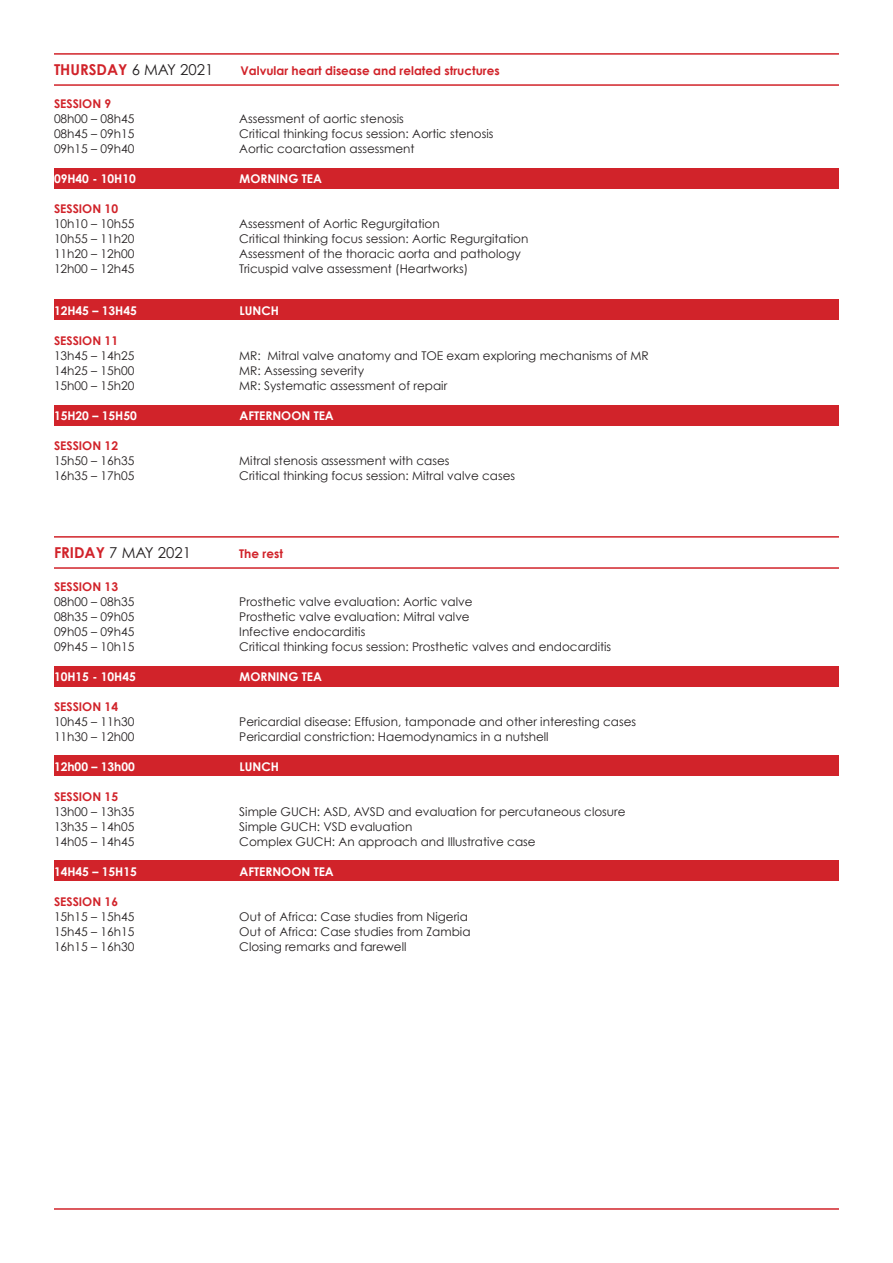
<style>
.page{position:relative;width:893px;height:1263px;background:#fff}
.page>*{position:absolute;margin:0;border:0;box-sizing:border-box;transform-origin:0 0}
.t1{font:700 15px "Century Gothic";color:#d1232a}
.t2{font:15px "Century Gothic";color:#231f20}
.t3{font:12px "Century Gothic";color:#231f20}
.t4{font:700 12px "Century Gothic";color:#fff}
.t5{font:700 12px "Century Gothic";color:#d1232a}
.s1{font-weight:400;color:#231f20}
.s2{font-weight:700;color:#d1232a}
</style>
<div class="page">
<div style="left:54px;top:860px;width:785px;height:21px;background:#d1232a"></div>
<div style="left:54px;top:756px;width:785px;height:20px;background:#d1232a"></div>
<div style="left:54px;top:666px;width:785px;height:21px;background:#d1232a"></div>
<hr style="left:54px;top:567px;width:785px;height:2px;background:#d1232a">
<hr style="left:54px;top:536px;width:785px;height:2px;background:#d1232a">
<div style="left:54px;top:405px;width:785px;height:21px;background:#d1232a"></div>
<div style="left:54px;top:300px;width:785px;height:20px;background:#d1232a"></div>
<div style="left:54px;top:169px;width:785px;height:20px;background:#d1232a"></div>
<hr style="left:54px;top:84px;width:785px;height:2px;background:#d1232a">
<hr style="left:54px;top:53px;width:785px;height:2px;background:#d1232a">
<hr style="left:54px;top:1208px;width:785px;height:2px;background:#d1232a">
<p class="t1" style="left:54px;top:60px;width:161px">THURSDAY <span class="s1">6 MAY 2021</span></p>
<p class="t5" style="left:240px;top:63px;width:261px">Valvular heart disease and related structures</p>
<p class="t5" style="left:54px;top:96px;width:59px">SESSION 9</p>
<p class="t3" style="left:54px;top:111px;width:82px">08h00 – 08h45</p>
<p class="t3" style="left:239px;top:111px;width:166px">Assessment of aortic stenosis</p>
<p class="t3" style="left:54px;top:126px;width:82px">08h45 – 09h15</p>
<p class="t3" style="left:239px;top:126px;width:256px">Critical thinking focus session: Aortic stenosis</p>
<p class="t3" style="left:54px;top:141px;width:82px">09h15 – 09h40</p>
<p class="t3" style="left:239px;top:141px;width:177px">Aortic coarctation assessment</p>
<p class="t4" style="left:54px;top:171px;width:83px">09H40 - 10H10</p>
<p class="t4" style="left:240px;top:171px;width:84px">MORNING TEA</p>
<p class="t5" style="left:54px;top:201px;width:66px">SESSION 10</p>
<p class="t3" style="left:54px;top:216px;width:82px">10h10 – 10h55</p>
<p class="t3" style="left:239px;top:216px;width:202px">Assessment of Aortic Regurgitation</p>
<p class="t3" style="left:54px;top:231px;width:82px">10h55 – 11h20</p>
<p class="t3" style="left:239px;top:231px;width:291px">Critical thinking focus session: Aortic Regurgitation</p>
<p class="t3" style="left:54px;top:246px;width:82px">11h20 – 12h00</p>
<p class="t3" style="left:239px;top:246px;width:283px">Assessment of the thoracic aorta and pathology</p>
<p class="t3" style="left:54px;top:261px;width:82px">12h00 – 12h45</p>
<p class="t3" style="left:239px;top:261px;width:230px">Tricuspid valve assessment (Heartworks)</p>
<p class="t4" style="left:54px;top:303px;width:84px">12H45 – 13H45</p>
<p class="t4" style="left:240px;top:303px;width:41px">LUNCH</p>
<p class="t5" style="left:54px;top:333px;width:66px">SESSION 11</p>
<p class="t3" style="left:54px;top:348px;width:82px">13h45 – 14h25</p>
<p class="t3" style="left:239px;top:348px;width:411px">MR: Mitral valve anatomy and TOE exam exploring mechanisms of MR</p>
<p class="t3" style="left:54px;top:363px;width:82px">14h25 – 15h00</p>
<p class="t3" style="left:239px;top:363px;width:126px">MR: Assessing severity</p>
<p class="t3" style="left:54px;top:378px;width:82px">15h00 – 15h20</p>
<p class="t3" style="left:239px;top:378px;width:209px">MR: Systematic assessment of repair</p>
<p class="t4" style="left:54px;top:408px;width:84px">15H20 – 15H50</p>
<p class="t4" style="left:240px;top:408px;width:96px">AFTERNOON TEA</p>
<p class="t5" style="left:54px;top:438px;width:66px">SESSION 12</p>
<p class="t3" style="left:54px;top:453px;width:82px">15h50 – 16h35</p>
<p class="t3" style="left:239px;top:453px;width:212px">Mitral stenosis assessment with cases</p>
<p class="t3" style="left:54px;top:468px;width:82px">16h35 – 17h05</p>
<p class="t3" style="left:239px;top:468px;width:277px">Critical thinking focus session: Mitral valve cases</p>
<p class="t2" style="left:54px;top:543px;width:138px"><span class="s2">FRIDAY</span> 7 MAY 2021</p>
<p class="t5" style="left:239px;top:546px;width:45px">The rest</p>
<p class="t5" style="left:54px;top:579px;width:66px">SESSION 13</p>
<p class="t3" style="left:54px;top:594px;width:82px">08h00 – 08h35</p>
<p class="t3" style="left:239px;top:594px;width:235px">Prosthetic valve evaluation: Aortic valve</p>
<p class="t3" style="left:54px;top:609px;width:82px">08h35 – 09h05</p>
<p class="t3" style="left:239px;top:609px;width:232px">Prosthetic valve evaluation: Mitral valve</p>
<p class="t3" style="left:54px;top:624px;width:82px">09h05 – 09h45</p>
<p class="t3" style="left:239px;top:624px;width:128px">Infective endocarditis</p>
<p class="t3" style="left:54px;top:639px;width:82px">09h45 – 10h15</p>
<p class="t3" style="left:239px;top:639px;width:373px">Critical thinking focus session: Prosthetic valves and endocarditis</p>
<p class="t4" style="left:54px;top:669px;width:83px">10H15 - 10H45</p>
<p class="t4" style="left:240px;top:669px;width:84px">MORNING TEA</p>
<p class="t5" style="left:54px;top:699px;width:66px">SESSION 14</p>
<p class="t3" style="left:54px;top:714px;width:82px">10h45 – 11h30</p>
<p class="t3" style="left:239px;top:714px;width:398px">Pericardial disease: Effusion, tamponade and other interesting cases</p>
<p class="t3" style="left:54px;top:729px;width:82px">11h30 – 12h00</p>
<p class="t3" style="left:239px;top:729px;width:311px">Pericardial constriction: Haemodynamics in a nutshell</p>
<p class="t4" style="left:54px;top:759px;width:82px">12h00 – 13h00</p>
<p class="t4" style="left:240px;top:759px;width:41px">LUNCH</p>
<p class="t5" style="left:54px;top:789px;width:66px">SESSION 15</p>
<p class="t3" style="left:54px;top:804px;width:82px">13h00 – 13h35</p>
<p class="t3" style="left:239px;top:804px;width:388px">Simple GUCH: ASD, AVSD and evaluation for percutaneous closure</p>
<p class="t3" style="left:54px;top:819px;width:82px">13h35 – 14h05</p>
<p class="t3" style="left:239px;top:819px;width:175px">Simple GUCH: VSD evaluation</p>
<p class="t3" style="left:54px;top:834px;width:82px">14h05 – 14h45</p>
<p class="t3" style="left:239px;top:834px;width:298px">Complex GUCH: An approach and Illustrative case</p>
<p class="t4" style="left:54px;top:864px;width:84px">14H45 – 15H15</p>
<p class="t4" style="left:240px;top:864px;width:96px">AFTERNOON TEA</p>
<p class="t5" style="left:54px;top:894px;width:66px">SESSION 16</p>
<p class="t3" style="left:54px;top:909px;width:82px">15h15 – 15h45</p>
<p class="t3" style="left:239px;top:909px;width:230px">Out of Africa: Case studies from Nigeria</p>
<p class="t3" style="left:54px;top:924px;width:82px">15h45 – 16h15</p>
<p class="t3" style="left:239px;top:924px;width:233px">Out of Africa: Case studies from Zambia</p>
<p class="t3" style="left:54px;top:939px;width:82px">16h15 – 16h30</p>
<p class="t3" style="left:239px;top:939px;width:169px">Closing remarks and farewell</p>
</div>
